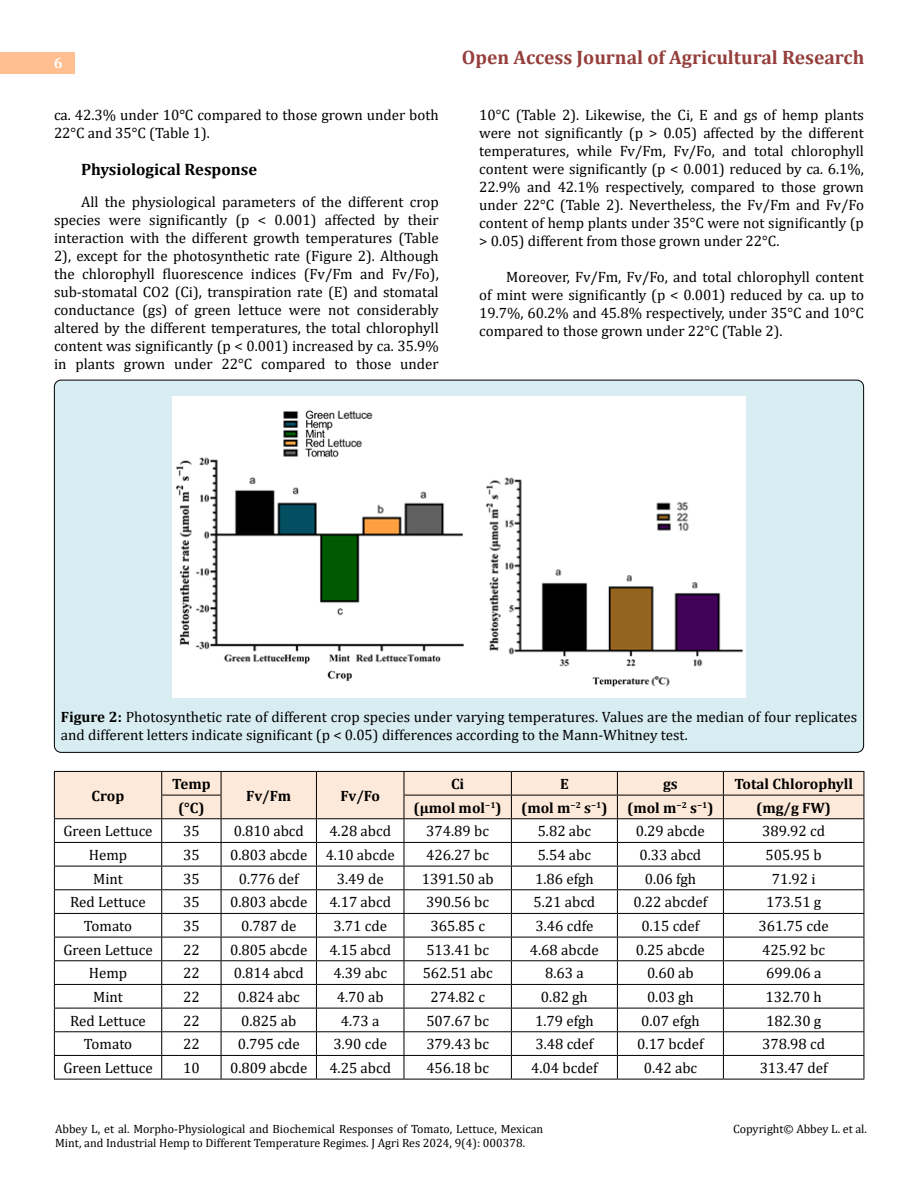
<style>
.page{position:relative;width:918px;height:1188px;background:#fff}
.page>*{position:absolute;margin:0;border:0;box-sizing:border-box;transform-origin:0 0}
.t1{font:700 19.5px "Cambria";color:#953f3c}
.t2{font:700 16.5px "Cambria";color:#000}
.t3{font:15px/18px "Cambria";color:#000;text-align:justify}
.t4{font:700 15px "Cambria";color:#000}
.t5{font:700 15px "Cambria";color:#fff}
.t6{font:12px/14.4px "Cambria";color:#000}
.s1{font-weight:700}
</style>
<div class="page">
<div style="left:0;top:52px;width:74px;height:21px;background:#ffbf91"></div>
<div style="left:54px;top:380px;width:810px;height:372px;background:#d8edf2;border-radius:7px"></div>
<img style="left:172px;top:397px;width:574px;height:301px">
<svg style="left:54px;top:771px;width:811px;height:308px"></svg>
<hr style="left:54px;top:1079px;width:108px;height:1px;background:#000">
<hr style="left:162px;top:1079px;width:59px;height:1px;background:#000">
<hr style="left:221px;top:1079px;width:95px;height:1px;background:#000">
<hr style="left:316px;top:1079px;width:88px;height:1px;background:#000">
<hr style="left:404px;top:1079px;width:107px;height:1px;background:#000">
<hr style="left:511px;top:1079px;width:106px;height:1px;background:#000">
<hr style="left:617px;top:1079px;width:106px;height:1px;background:#000">
<hr style="left:723px;top:1079px;width:141px;height:1px;background:#000">
<p class="t5" style="left:54px;top:53px;width:10px">6</p>
<p class="t3" style="left:54px;top:105px;width:386px">ca. 42.3% under 10°C compared to those grown under both<br>22°C and 35°C (Table 1).</p>
<p class="t2" style="left:81px;top:158px;width:178px">Physiological Response</p>
<p class="t3" style="left:54px;top:193px;width:386px;text-indent:27px">All the physiological parameters of the different crop species were significantly (p &lt; 0.001) affected by their interaction with the different growth temperatures (Table 2), except for the photosynthetic rate (Figure 2). Although the chlorophyll fluorescence indices (Fv/Fm and Fv/Fo), sub-stomatal CO2 (Ci), transpiration rate (E) and stomatal conductance (gs) of green lettuce were not considerably altered by the different temperatures, the total chlorophyll content was significantly (p &lt; 0.001) increased by ca. 35.9% in plants grown under 22°C compared to those under</p>
<h1 class="t1" style="left:462px;top:44px;width:404px">Open Access Journal of Agricultural Research</h1>
<p class="t3" style="left:479px;top:105px;width:386px">10°C (Table 2). Likewise, the Ci, E and gs of hemp plants were not significantly (p &gt; 0.05) affected by the different temperatures, while Fv/Fm, Fv/Fo, and total chlorophyll content were significantly (p &lt; 0.001) reduced by ca. 6.1%, 22.9% and 42.1% respectively, compared to those grown under 22°C (Table 2). Nevertheless, the Fv/Fm and Fv/Fo content of hemp plants under 35°C were not significantly (p &gt; 0.05) different from those grown under 22°C.</p>
<p class="t3" style="left:479px;top:267px;width:386px;text-indent:27px">Moreover, Fv/Fm, Fv/Fo, and total chlorophyll content of mint were significantly (p &lt; 0.001) reduced by ca. up to 19.7%, 60.2% and 45.8% respectively, under 35°C and 10°C compared to those grown under 22°C (Table 2).</p>
<p class="t3" style="left:61px;top:708px;width:798px"><span class="s1">Figure 2:</span> Photosynthetic rate of different crop species under varying temperatures. Values are the median of four replicates and different letters indicate significant (p &lt; 0.05) differences according to the Mann-Whitney test.</p>
<p class="t4" style="left:92px;top:785px;width:34px">Crop</p>
<p class="t4" style="left:451px;top:773px;width:15px">Ci</p>
<p class="t4" style="left:560px;top:773px;width:10px">E</p>
<p class="t4" style="left:663px;top:773px;width:16px">gs</p>
<p class="t4" style="left:734px;top:773px;width:120px">Total Chlorophyll</p>
<p class="t4" style="left:172px;top:773px;width:40px">Temp</p>
<p class="t4" style="left:246px;top:785px;width:46px">Fv/Fm</p>
<p class="t4" style="left:340px;top:785px;width:41px">Fv/Fo</p>
<p class="t4" style="left:178px;top:797px;width:28px">(°C)</p>
<p class="t4" style="left:414px;top:797px;width:90px">(µmol mol<sup>−1</sup>)</p>
<p class="t4" style="left:521px;top:797px;width:88px">(mol m<sup>−2</sup> s<sup>−1</sup>)</p>
<p class="t4" style="left:627px;top:797px;width:88px">(mol m<sup>−2</sup> s<sup>−1</sup>)</p>
<p class="t4" style="left:756px;top:797px;width:76px">(mg/g FW)</p>
<p class="t3" style="left:63px;top:822px;width:91px">Green Lettuce</p>
<p class="t3" style="left:183px;top:822px;width:18px">35</p>
<p class="t3" style="left:234px;top:822px;width:72px">0.810 abcd</p>
<p class="t3" style="left:329px;top:822px;width:63px">4.28 abcd</p>
<p class="t3" style="left:426px;top:822px;width:64px">374.89 bc</p>
<p class="t3" style="left:538px;top:822px;width:55px">5.82 abc</p>
<p class="t3" style="left:636px;top:822px;width:71px">0.29 abcde</p>
<p class="t3" style="left:762px;top:822px;width:64px">389.92 cd</p>
<p class="t3" style="left:89px;top:846px;width:40px">Hemp</p>
<p class="t3" style="left:183px;top:846px;width:18px">35</p>
<p class="t3" style="left:230px;top:846px;width:166px">0.803 abcde 4.10 abcde</p>
<p class="t3" style="left:426px;top:846px;width:64px">426.27 bc</p>
<p class="t3" style="left:538px;top:846px;width:55px">5.54 abc</p>
<p class="t3" style="left:640px;top:846px;width:63px">0.33 abcd</p>
<p class="t3" style="left:766px;top:846px;width:58px">505.95 b</p>
<p class="t3" style="left:93px;top:870px;width:31px">Mint</p>
<p class="t3" style="left:183px;top:870px;width:18px">35</p>
<p class="t3" style="left:239px;top:870px;width:61px">0.776 def</p>
<p class="t3" style="left:337px;top:870px;width:48px">3.49 de</p>
<p class="t3" style="left:422px;top:870px;width:73px">1391.50 ab</p>
<p class="t3" style="left:535px;top:870px;width:60px">1.86 efgh</p>
<p class="t3" style="left:645px;top:870px;width:53px">0.06 fgh</p>
<p class="t3" style="left:772px;top:870px;width:45px">71.92 i</p>
<p class="t3" style="left:70px;top:893px;width:77px">Red Lettuce</p>
<p class="t3" style="left:183px;top:893px;width:18px">35</p>
<p class="t3" style="left:230px;top:893px;width:79px">0.803 abcde</p>
<p class="t3" style="left:329px;top:893px;width:63px">4.17 abcd</p>
<p class="t3" style="left:426px;top:893px;width:64px">390.56 bc</p>
<p class="t3" style="left:534px;top:893px;width:63px">5.21 abcd</p>
<p class="t3" style="left:634px;top:893px;width:75px">0.22 abcdef</p>
<p class="t3" style="left:766px;top:893px;width:57px">173.51 g</p>
<p class="t3" style="left:84px;top:917px;width:50px">Tomato</p>
<p class="t3" style="left:183px;top:917px;width:18px">35</p>
<p class="t3" style="left:241px;top:917px;width:57px">0.787 de</p>
<p class="t3" style="left:333px;top:917px;width:55px">3.71 cde</p>
<p class="t3" style="left:430px;top:917px;width:56px">365.85 c</p>
<p class="t3" style="left:535px;top:917px;width:59px">3.46 cdfe</p>
<p class="t3" style="left:641px;top:917px;width:60px">0.15 cdef</p>
<p class="t3" style="left:759px;top:917px;width:72px">361.75 cde</p>
<p class="t3" style="left:63px;top:941px;width:91px">Green Lettuce</p>
<p class="t3" style="left:183px;top:941px;width:18px">22</p>
<p class="t3" style="left:230px;top:941px;width:79px">0.805 abcde</p>
<p class="t3" style="left:329px;top:941px;width:63px">4.15 abcd</p>
<p class="t3" style="left:426px;top:941px;width:64px">513.41 bc</p>
<p class="t3" style="left:530px;top:941px;width:71px">4.68 abcde</p>
<p class="t3" style="left:636px;top:941px;width:71px">0.25 abcde</p>
<p class="t3" style="left:762px;top:941px;width:64px">425.92 bc</p>
<p class="t3" style="left:89px;top:964px;width:40px">Hemp</p>
<p class="t3" style="left:183px;top:964px;width:18px">22</p>
<p class="t3" style="left:234px;top:964px;width:72px">0.814 abcd</p>
<p class="t3" style="left:334px;top:964px;width:55px">4.39 abc</p>
<p class="t3" style="left:423px;top:964px;width:72px">562.51 abc</p>
<p class="t3" style="left:545px;top:964px;width:40px">8.63 a</p>
<p class="t3" style="left:647px;top:964px;width:48px">0.60 ab</p>
<p class="t3" style="left:766px;top:964px;width:57px">699.06 a</p>
<p class="t3" style="left:93px;top:988px;width:31px">Mint</p>
<p class="t3" style="left:183px;top:988px;width:18px">22</p>
<p class="t3" style="left:238px;top:988px;width:63px">0.824 abc</p>
<p class="t3" style="left:337px;top:988px;width:48px">4.70 ab</p>
<p class="t3" style="left:430px;top:988px;width:56px">274.82 c</p>
<p class="t3" style="left:541px;top:988px;width:48px">0.82 gh</p>
<p class="t3" style="left:647px;top:988px;width:48px">0.03 gh</p>
<p class="t3" style="left:766px;top:988px;width:58px">132.70 h</p>
<p class="t3" style="left:70px;top:1012px;width:77px">Red Lettuce</p>
<p class="t3" style="left:183px;top:1012px;width:18px">22</p>
<p class="t3" style="left:241px;top:1012px;width:57px">0.825 ab</p>
<p class="t3" style="left:341px;top:1012px;width:40px">4.73 a</p>
<p class="t3" style="left:426px;top:1012px;width:64px">507.67 bc</p>
<p class="t3" style="left:535px;top:1012px;width:60px">1.79 efgh</p>
<p class="t3" style="left:641px;top:1012px;width:60px">0.07 efgh</p>
<p class="t3" style="left:766px;top:1012px;width:57px">182.30 g</p>
<p class="t3" style="left:84px;top:1035px;width:50px">Tomato</p>
<p class="t3" style="left:183px;top:1035px;width:18px">22</p>
<p class="t3" style="left:238px;top:1035px;width:63px">0.795 cde</p>
<p class="t3" style="left:333px;top:1035px;width:55px">3.90 cde</p>
<p class="t3" style="left:426px;top:1035px;width:64px">379.43 bc</p>
<p class="t3" style="left:535px;top:1035px;width:60px">3.48 cdef</p>
<p class="t3" style="left:637px;top:1035px;width:68px">0.17 bcdef</p>
<p class="t3" style="left:762px;top:1035px;width:64px">378.98 cd</p>
<p class="t3" style="left:63px;top:1059px;width:91px">Green Lettuce</p>
<p class="t3" style="left:183px;top:1059px;width:18px">10</p>
<p class="t3" style="left:230px;top:1059px;width:79px">0.809 abcde</p>
<p class="t3" style="left:329px;top:1059px;width:63px">4.25 abcd</p>
<p class="t3" style="left:426px;top:1059px;width:64px">456.18 bc</p>
<p class="t3" style="left:531px;top:1059px;width:68px">4.04 bcdef</p>
<p class="t3" style="left:644px;top:1059px;width:55px">0.42 abc</p>
<p class="t3" style="left:760px;top:1059px;width:70px">313.47 def</p>
<p class="t6" style="left:55px;top:1121px;width:490px">Abbey L, et al. Morpho-Physiological and Biochemical Responses of Tomato, Lettuce, Mexican<br>Mint, and Industrial Hemp to Different Temperature Regimes. J Agri Res 2024, 9(4): 000378.</p>
<p class="t6" style="left:733px;top:1121px;width:135px">Copyright© Abbey L. et al.</p>
</div>
